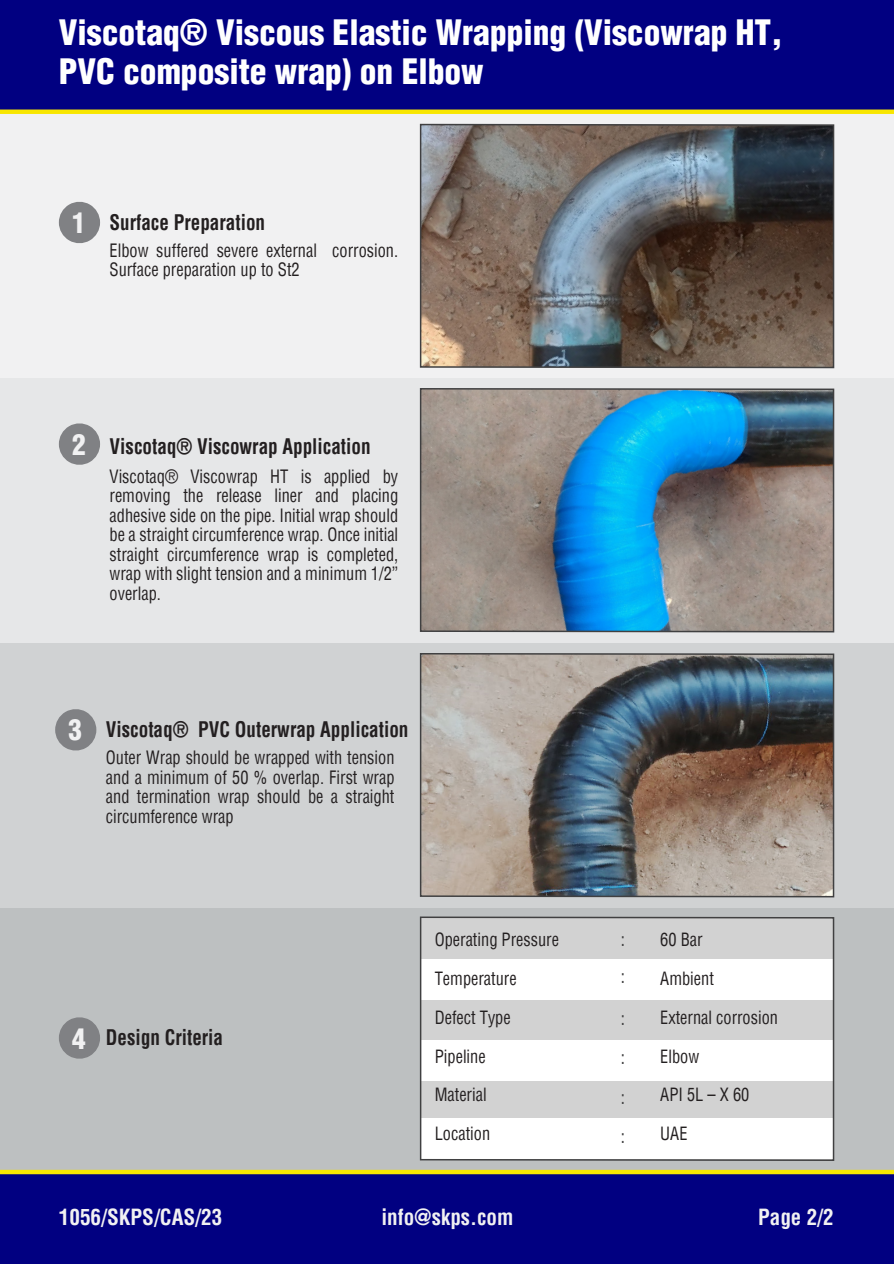
<style>
.page{position:relative;width:894px;height:1264px;background:#fff}
.page>*{position:absolute;margin:0;border:0;box-sizing:border-box;transform-origin:0 0}
.t1{font:900 condensed 34.2px/39px "Helvetica";color:#fff}
.t2{font:900 condensed 28.05px "Helvetica";color:#f1f1f2}
.t3{font:700 condensed 21.75px "Helvetica";color:#f1f1f2;scale:.96 1}
.t4{font:700 condensed 21.75px "Helvetica";color:#f1f1f2}
.t5{font:700 condensed 21px "Helvetica";color:#231f20;scale:.91 1}
.t6{font:19.05px/39.2px "Helvetica";color:#404041;scale:.79 1}
.t7{font:condensed 18px/19.5px "Helvetica";color:#231f20;text-align:justify;scale:.91 1}
.t8{font:condensed 17.85px/38.7px "Helvetica";color:#231f20;scale:.92 1}
</style>
<div class="page">
<div style="left:0;top:0;width:893px;height:1264px;background:#010081"></div>
<div style="left:0;top:112px;width:893px;height:266px;background:#f1f1f2"></div>
<div style="left:0;top:378px;width:893px;height:265px;background:#e6e7e8"></div>
<div style="left:0;top:643px;width:893px;height:264px;background:#d0d2d3"></div>
<div style="left:0;top:907px;width:893px;height:265px;background:#bdc0c1"></div>
<img style="left:419px;top:123px;width:415px;height:246px">
<svg style="left:419px;top:388px;width:415px;height:245px;background:#688c9c"></svg>
<img style="left:419px;top:653px;width:415px;height:245px">
<svg style="left:419px;top:916px;width:415px;height:245px;background:#e6e6e6"></svg>
<svg style="left:59px;top:201px;width:41px;height:42px"></svg>
<svg style="left:0;top:1169px;width:893px;height:6px;background:#d0c32a"></svg>
<svg style="left:0;top:109px;width:893px;height:5px;background:#ddcd0f"></svg>
<svg style="left:59px;top:423px;width:41px;height:42px"></svg>
<svg style="left:59px;top:1017px;width:41px;height:42px"></svg>
<svg style="left:55px;top:709px;width:41px;height:42px"></svg>
<h1 class="t1" style="left:59px;top:13px;width:725px">Viscotaq® Viscous Elastic Wrapping (Viscowrap HT,<br>PVC composite wrap) on Elbow</h1>
<h2 class="t2" style="left:72px;top:204px;width:15px">1</h2>
<p class="t5" style="left:109px;top:208px;width:172px">Surface Preparation</p>
<p class="t7" style="left:109px;top:240px;width:319px">Elbow suffered severe external corrosion.<br>Surface preparation up to St2</p>
<h2 class="t2" style="left:72px;top:426px;width:15px">2</h2>
<p class="t5" style="left:109px;top:433px;width:288px">Viscotaq® Viscowrap Application</p>
<p class="t7" style="left:109px;top:466px;width:319px">Viscotaq® Viscowrap HT is applied by removing the release liner and placing adhesive side on the pipe. Initial wrap should be a straight circumference wrap. Once initial straight circumference wrap is completed, wrap with slight tension and a minimum 1/2” overlap.</p>
<h2 class="t2" style="left:69px;top:712px;width:15px">3</h2>
<p class="t5" style="left:106px;top:715px;width:334px">Viscotaq® PVC Outerwrap Application</p>
<p class="t7" style="left:106px;top:747px;width:319px">Outer Wrap should be wrapped with tension and a minimum of 50 % overlap. First wrap and termination wrap should be a straight circumference wrap</p>
<h2 class="t2" style="left:72px;top:1020px;width:15px">4</h2>
<p class="t5" style="left:106px;top:1023px;width:130px">Design Criteria</p>
<p class="t8" style="left:434px;top:920px;width:136px">Operating Pressure<br>Temperature<br>Defect Type<br>Pipeline<br>Material<br>Location</p>
<p class="t8" style="left:660px;top:920px;width:129px">60 Bar<br>Ambient<br>External corrosion<br>Elbow<br>API 5L – X 60<br>UAE</p>
<p class="t6" style="left:620px;top:920px;width:7px;line-height:37.5px">: :</p>
<p class="t6" style="left:620px;top:999px;width:7px;text-align:justify">: : : :</p>
<p class="t4" style="left:59px;top:1203px;width:165px">1056/SKPS/CAS/23</p>
<p class="t3" style="left:381px;top:1203px;width:139px">info@skps.com</p>
<p class="t3" style="left:758px;top:1203px;width:80px">Page 2/2</p>
</div>
